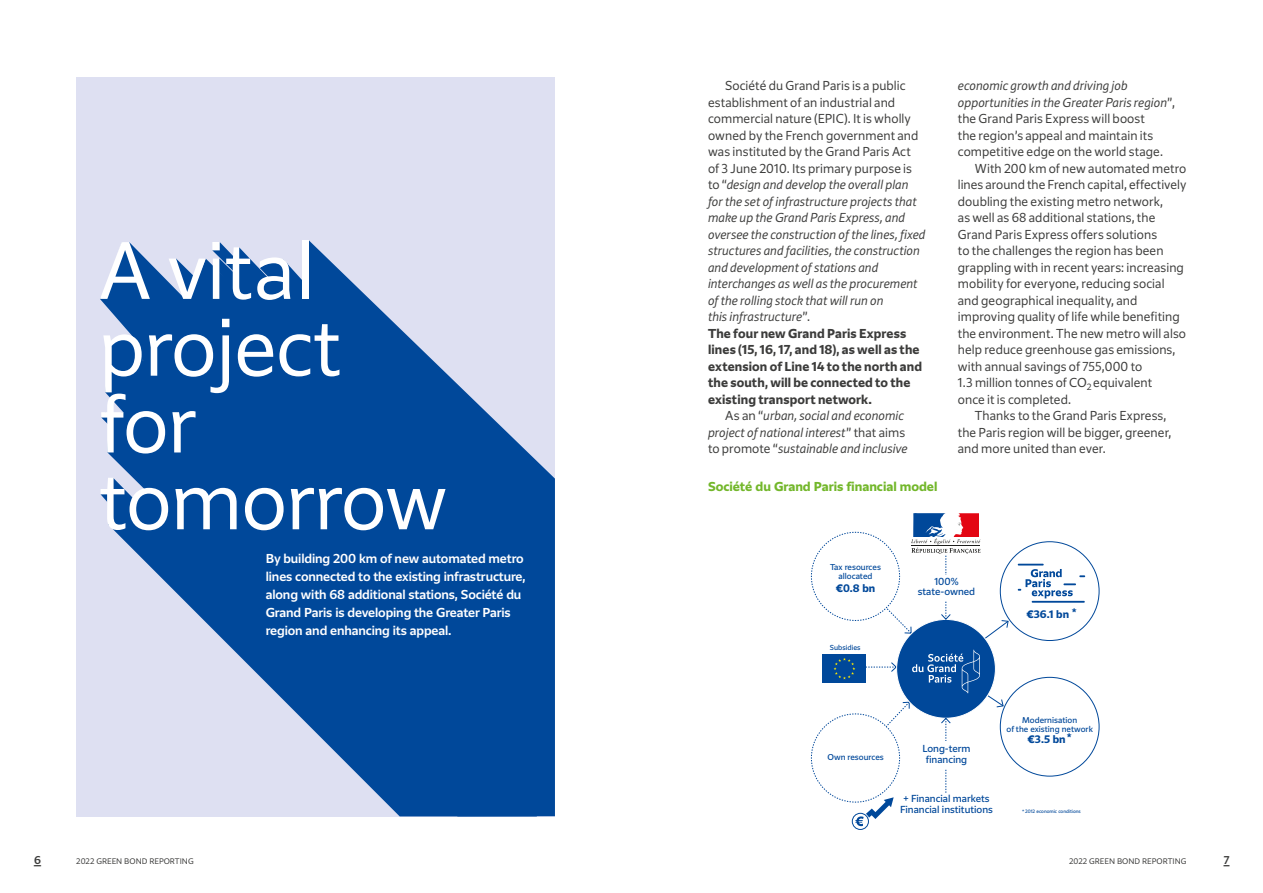
<style>
.page{position:relative;width:1263px;height:893px;background:#fff}
.page>*{position:absolute;margin:0;border:0;box-sizing:border-box;transform-origin:0 0}
.TITRE_OUVERTURE_BLANC{font:300 75.15px/76.8px "Grand Paris";letter-spacing:-.01em;color:#fff}
._4_TXT_COURANT_NOIR_REG{font:300 12px/16.5px "Grand Paris";letter-spacing:.01em;color:#3c3c3b}
._4_TXT_COURANT_NOIR_REG-2{font:italic 300 12px/16.5px "Grand Paris";letter-spacing:.01em;color:#3c3c3b}
.CHAPÔ_BLANC{font:500 12px/18px "Grand Paris";letter-spacing:-.01em;color:#fff}
._4_TXT_COURANT_NOIR_REG-3{font:700 12px/16.5px "Grand Paris";letter-spacing:.01em;color:#3c3c3b}
._6_Titre_schéma{font:700 12px "Grand Paris";color:#73b72b}
.t1{font:500 10.5px "Grand Paris Und";color:#3c3c3b}
.t2{font:700 10.05px "Grand Paris";color:#00489a}
.t3{font:9.45px/10.6px "Grand Paris";color:#00489a;text-align:center}
.t4{font:7.8px/9px "Grand Paris";color:#00489a;text-align:center}
.t5{font:300 7.5px "Grand Paris";color:#3c3c3b}
.t6{font:6.75px "Grand Paris";color:#00489a}
.t7{font:4.5px "Grand Paris";color:#00489a}
.s1{font-style:normal}
.s2{font-style:italic}
</style>
<div class="page">
<div style="left:76px;top:77px;width:479px;height:740px;background:#dee0f2"></div>
<svg style="left:308px;top:240px;width:247px;height:576px;fill:#00489a"></svg>
<svg style="left:131px;top:478px;width:406px;height:338px;fill:#00489a"></svg>
<svg style="left:100px;top:242px;width:227px;height:306px;background:#1a59a4"></svg>
<hr style="left:1032px;top:601px;width:53px;height:2px;background:#00489a">
<svg style="left:1018px;top:564px;width:67px;height:34px"></svg>
<div style="left:852px;top:813px;width:17px;height:17px;border:1px solid #00489a;border-radius:50%"></div>
<svg style="left:811px;top:513px;width:197px;height:316px"></svg>
<p class="TITRE_OUVERTURE_BLANC" style="left:99px;top:231px;width:350px">A vital project for tomorrow</p>
<p class="CHAPÔ_BLANC" style="left:266px;top:549px;width:261px">By building 200 km of new automated metro lines connected to the existing infrastructure, along with 68 additional stations, Société du Grand Paris is developing the Greater Paris region and enhancing its appeal.</p>
<p class="_4_TXT_COURANT_NOIR_REG-2" style="left:708px;top:77px;width:219px;text-indent:17px"><span class="s1">Société du Grand Paris is a public establishment of an industrial and commercial nature (EPIC). It is wholly owned by the French government and was instituted by the Grand Paris Act<br>of 3 June 2010. Its primary purpose is to “</span>design and develop the overall plan for the set of infrastructure projects that make up the Grand Paris Express, and oversee the construction of the lines, fixed structures and facilities, the construction and development of stations and interchanges as well as the procurement of the rolling stock that will run on<br>this infrastructure<span class="s1">”.</span></p>
<p class="_4_TXT_COURANT_NOIR_REG-3" style="left:708px;top:325px;width:216px">The four new Grand Paris Express lines (15, 16, 17, and 18), as well as the extension of Line 14 to the north and the south, will be connected to the existing transport network.</p>
<p class="_4_TXT_COURANT_NOIR_REG-2" style="left:708px;top:407px;width:201px;text-indent:17px"><span class="s1">As an “</span>urban, social and economic project of national interest<span class="s1">” that aims to promote “</span>sustainable and inclusive</p>
<p class="_6_Titre_schéma" style="left:708px;top:479px;width:231px">Société du Grand Paris financial model</p>
<p class="_4_TXT_COURANT_NOIR_REG" style="left:958px;top:77px;width:219px"><span class="s2">economic growth and driving job opportunities in the Greater Paris region</span>”, the Grand Paris Express will boost<br>the region’s appeal and maintain its competitive edge on the world stage.</p>
<p class="_4_TXT_COURANT_NOIR_REG" style="left:958px;top:160px;width:230px;text-indent:17px">With 200 km of new automated metro lines around the French capital, effectively doubling the existing metro network,<br>as well as 68 additional stations, the Grand Paris Express offers solutions<br>to the challenges the region has been grappling with in recent years: increasing mobility for everyone, reducing social and geographical inequality, and improving quality of life while benefiting the environment. The new metro will also help reduce greenhouse gas emissions, with annual savings of 755,000 to<br>1.3 million tonnes of CO<sub>2</sub> equivalent<br>once it is completed.</p>
<p class="_4_TXT_COURANT_NOIR_REG" style="left:958px;top:407px;width:215px;text-indent:17px">Thanks to the Grand Paris Express, the Paris region will be bigger, greener, and more united than ever.</p>
<p class="t4" style="left:830px;top:563px;width:52px">Tax resources allocated</p>
<p class="t2" style="left:836px;top:581px;width:41px">€0.8 bn</p>
<p class="t6" style="left:830px;top:643px;width:32px">Subsidies</p>
<p class="t3" style="left:918px;top:575px;width:59px">100% state-owned</p>
<p class="t2" style="left:1026px;top:607px;width:52px">€36.1 bn *</p>
<p class="t4" style="left:827px;top:753px;width:58px">Own resources</p>
<p class="t3" style="left:922px;top:743px;width:50px">Long-term financing</p>
<p class="t3" style="left:903px;top:793px;width:88px">+ Financial markets</p>
<p class="t3" style="left:900px;top:803px;width:94px">Financial institutions</p>
<p class="t4" style="left:1006px;top:715px;width:88px">Modernisation<br>of the existing network</p>
<p class="t2" style="left:1027px;top:732px;width:46px">€3.5 bn*</p>
<p class="t7" style="left:1022px;top:808px;width:60px">*2012 economic conditions</p>
<p class="t1" style="left:34px;top:853px;width:8px">6</p>
<p class="t5" style="left:76px;top:856px;width:119px">2022 GREEN BOND REPORTING</p>
<p class="t5" style="left:1069px;top:856px;width:119px">2022 GREEN BOND REPORTING</p>
<p class="t1" style="left:1224px;top:853px;width:7px">7</p>
</div>
